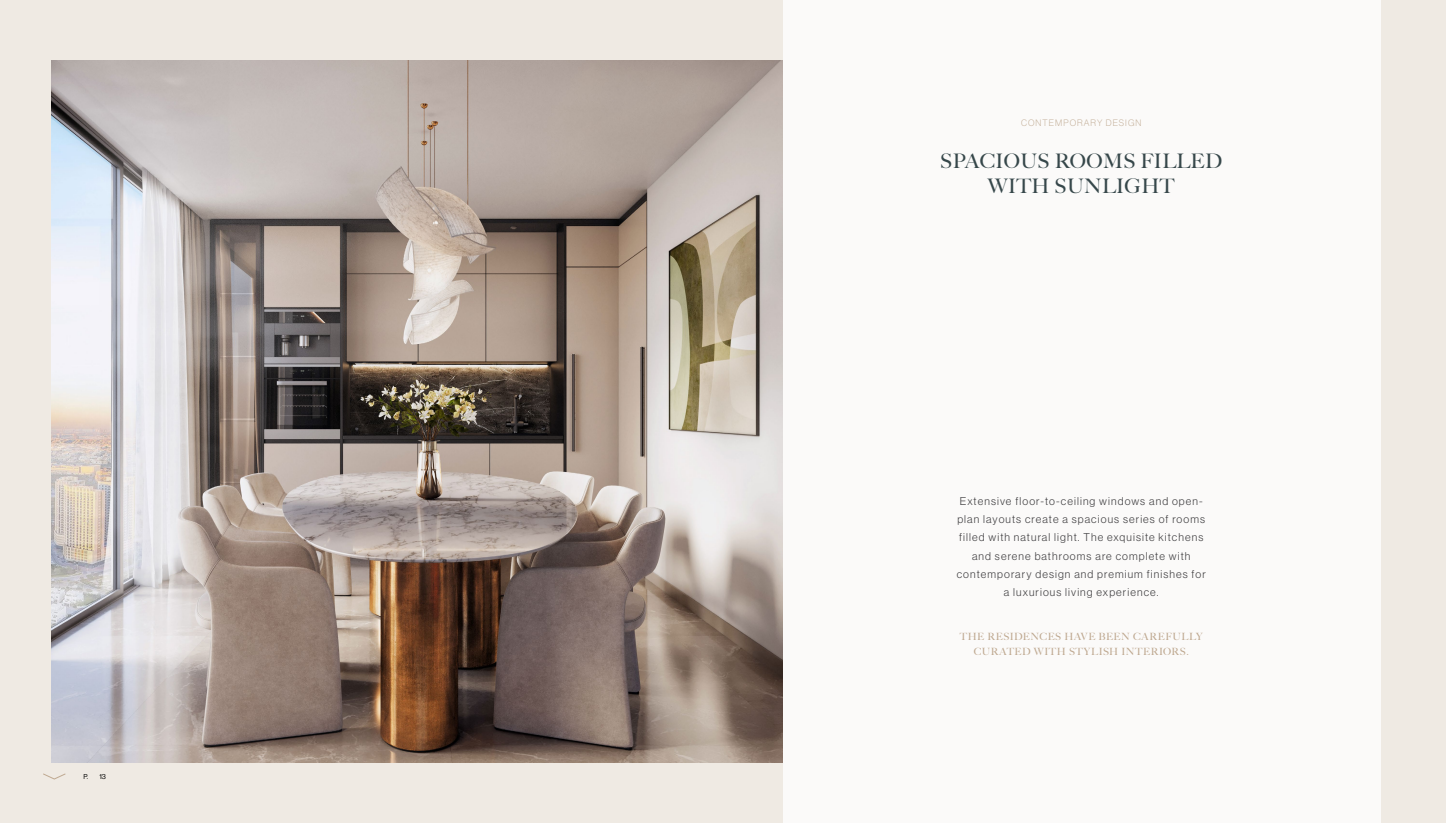
<style>
.page{position:relative;width:1446px;height:823px;background:#fff}
.page>*{position:absolute;margin:0;border:0;box-sizing:border-box;transform-origin:0 0}
.t1{font:20px/24.8px "Big Caslon FB";letter-spacing:.02em;color:#36474a;text-align:center}
.t2{font:11px/18.1px "N Haas Grotesk DS Pro 45 Lt";letter-spacing:.1em;color:#414042;text-align:center}
.t3{font:10px/15.2px "Big Caslon FB";letter-spacing:.05em;color:#bfa991;text-align:center}
.t4{font:9.1px "N Haas Grotesk DS Pro 35 X Lt";letter-spacing:.115em;color:#bfa991}
.t5{font:6.9px "N Haas Grotesk DS Pro 55 Rg";color:#000}
</style>
<div class="page">
<div style="left:781px;top:0;width:600px;height:822px;background:#fbfaf9"></div>
<div style="left:0;top:0;width:782px;height:822px;background:#efeae3"></div>
<div style="left:1381px;top:0;width:65px;height:822px;background:#efeae3"></div>
<img style="left:52px;top:60px;width:730px;height:702px">
<svg style="left:43px;top:773px;width:23px;height:6px"></svg>
<p class="t5" style="left:83px;top:772px;width:24px">P. 13</p>
<p class="t4" style="left:1021px;top:117px;width:122px">CONTEMPORARY DESIGN</p>
<h1 class="t1" style="left:940px;top:148px;width:284px">SPACIOUS ROOMS FILLED<br>WITH SUNLIGHT</h1>
<p class="t2" style="left:957px;top:492px;width:250px">Extensive floor-to-ceiling windows and open&shy;plan layouts create a spacious series of rooms filled with natural light. The exquisite kitchens and serene bathrooms are complete with contemporary design and premium finishes for a luxurious living experience.</p>
<p class="t3" style="left:960px;top:628px;width:244px">THE RESIDENCES HAVE BEEN CAREFULLY<br>CURATED WITH STYLISH INTERIORS.</p>
</div>
